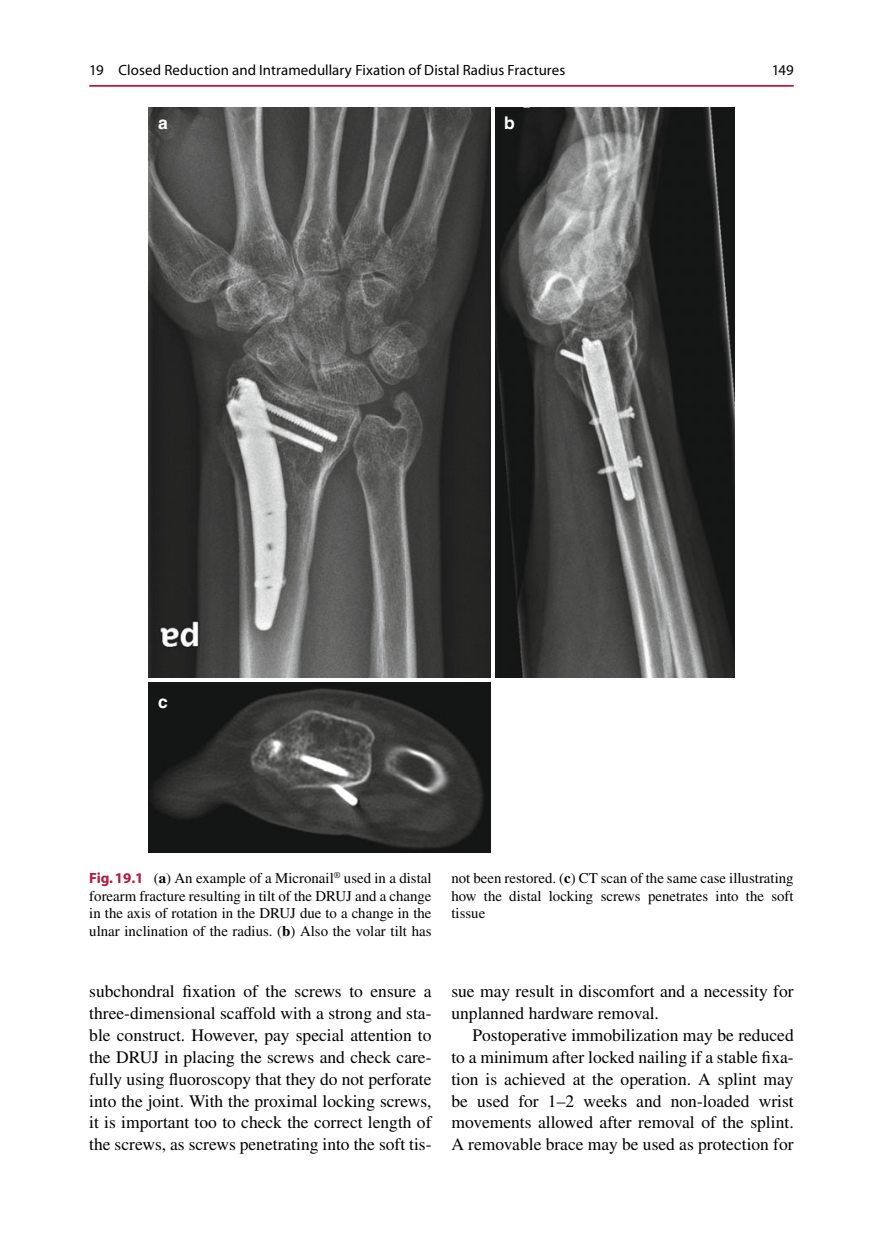
<style>
.page{position:relative;width:883px;height:1260px;background:#fff}
.page>*{position:absolute;margin:0;border:0;box-sizing:border-box;transform-origin:0 0}
.t1{font:17.5px/21.9px "Times";color:#000;text-align:justify}
.t2{font:700 17.5px "Helvetica";color:#fff}
.t3{font:14.88px/17.5px "Times";color:#000;text-align:justify}
.t4{font:14.88px "Myriad";letter-spacing:.005em;color:#000}
.s1{font-family:"Myriad";font-weight:700;color:#b6193d}
.s2{font-weight:700}
</style>
<div class="page">
<img style="left:148px;top:683px;width:343px;height:169px">
<img style="left:148px;top:107px;width:343px;height:571px">
<img style="left:496px;top:107px;width:239px;height:571px">
<hr style="left:89px;top:85px;width:705px;height:2px;background:#b6193d">
<p class="t4" style="left:89px;top:64px;width:477px">19 Closed Reduction and Intramedullary Fixation of Distal Radius Fractures</p>
<p class="t2" style="left:158px;top:112px;width:11px">a</p>
<p class="t2" style="left:504px;top:112px;width:12px">b</p>
<p class="t4" style="left:772px;top:64px;width:23px">149</p>
<p class="t2" style="left:158px;top:691px;width:11px">c</p>
<p class="t3" style="left:89px;top:871px;width:344px"><span class="s1">Fig. 19.1</span> ( <span class="s2">a</span> ) An example of a Micronail<sup>®</sup> used in a distal forearm fracture resulting in tilt of the DRUJ and a change in the axis of rotation in the DRUJ due to a change in the ulnar inclination of the radius. ( <span class="s2">b</span> ) Also the volar tilt has</p>
<p class="t3" style="left:451px;top:871px;width:344px">not been restored. ( <span class="s2">c</span> ) CT scan of the same case illustrating how the distal locking screws penetrates into the soft tissue</p>
<p class="t1" style="left:89px;top:982px;width:344px">subchondral fixation of the screws to ensure a three- dimensional scaffold with a strong and sta&shy;ble construct. However, pay special attention to the DRUJ in placing the screws and check care&shy;fully using fluoroscopy that they do not perforate into the joint. With the proximal locking screws, it is important too to check the correct length of the screws, as screws penetrating into the soft tis-</p>
<p class="t1" style="left:451px;top:982px;width:344px">sue may result in discomfort and a necessity for unplanned hardware removal.</p>
<p class="t1" style="left:451px;top:1026px;width:344px;text-indent:21px">Postoperative immobilization may be reduced to a minimum after locked nailing if a stable fixa&shy;tion is achieved at the operation. A splint may be used for 1–2 weeks and non-loaded wrist movements allowed after removal of the splint.<br>A removable brace may be used as protection for</p>
</div>
